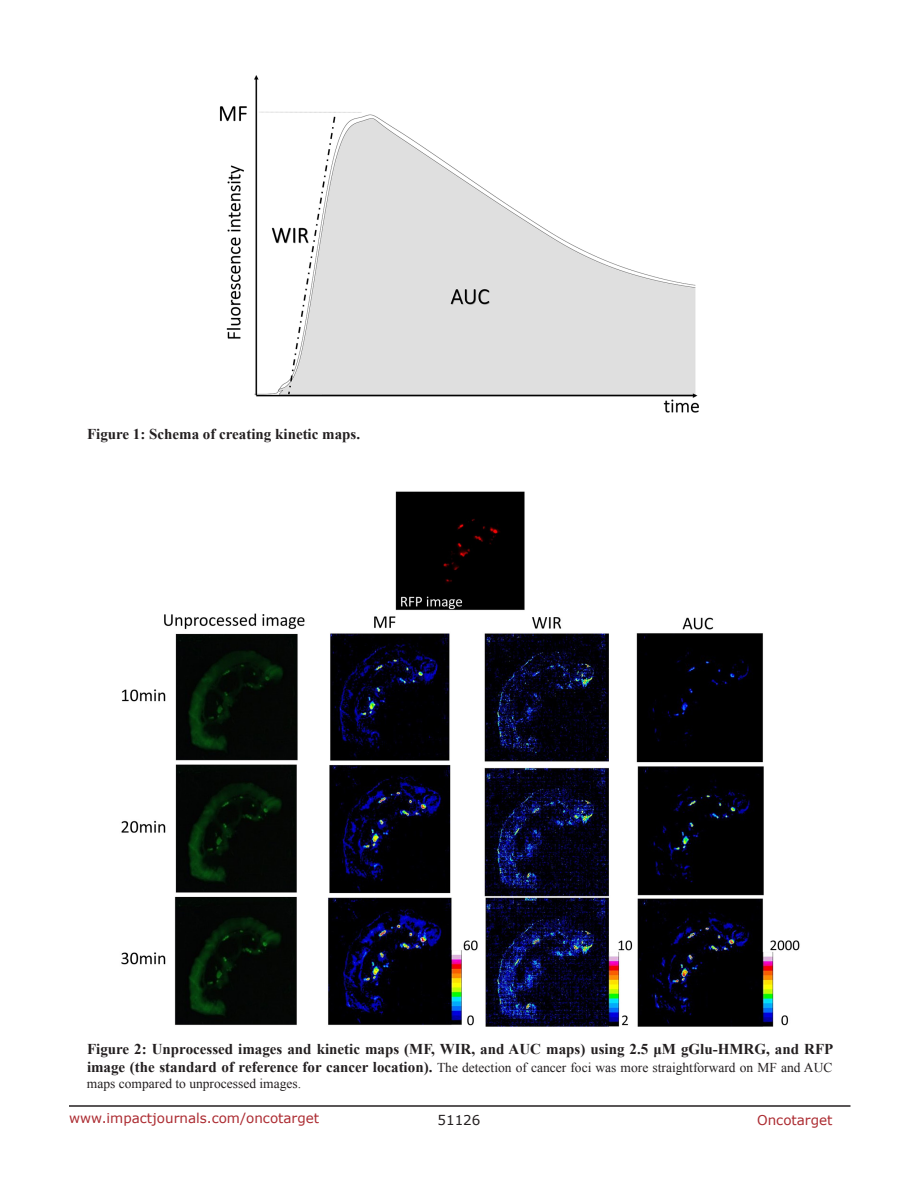
<style>
.page{position:relative;width:918px;height:1188px;background:#fff}
.page>*{position:absolute;margin:0;border:0;box-sizing:border-box;transform-origin:0 0}
.t1{font:700 15px "Times New Roman";color:#231f20}
.t2{font:13.5px/16.2px "Times New Roman";color:#231f20}
.t3{font:13.5px "Verdana";color:#ac2b31}
.t4{font:13.5px "Verdana";color:#231f20}
.s1{font-weight:700;font-size:15px}
</style>
<div class="page">
<hr style="left:69px;top:1105px;width:781px;height:2px;background:#231f20">
<img style="left:220px;top:75px;width:479px;height:337px">
<img style="left:121px;top:491px;width:679px;height:536px">
<p class="t1" style="left:87px;top:424px;width:275px">Figure 1: Schema of creating kinetic maps.</p>
<p class="t1" style="left:87px;top:1039px;width:748px">Figure 2: Unprocessed images and kinetic maps (MF, WIR, and AUC maps) using 2.5 μM gGlu-HMRG, and RFP</p>
<p class="t2" style="left:87px;top:1059px;width:747px"><span class="s1">image (the standard of reference for cancer location).</span> The detection of cancer foci was more straightforward on MF and AUC maps compared to unprocessed images.</p>
<p class="t3" style="left:69px;top:1109px;width:252px">www.impactjournals.com/oncotarget</p>
<p class="t4" style="left:438px;top:1111px;width:44px">51126</p>
<p class="t3" style="left:757px;top:1111px;width:77px">Oncotarget</p>
</div>
